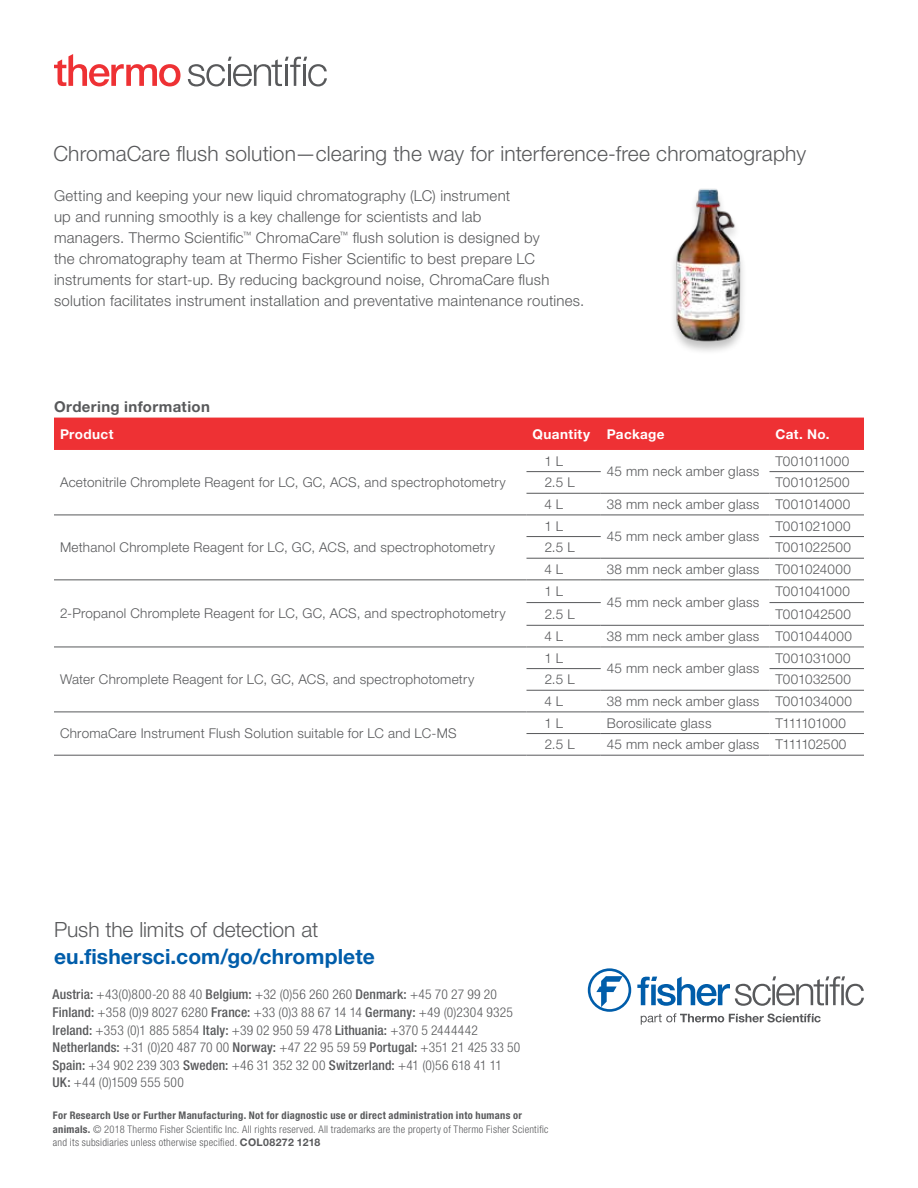
<style>
.page{position:relative;width:918px;height:1188px;background:#fff}
.page>*{position:absolute;margin:0;border:0;box-sizing:border-box;transform-origin:0 0}
.t1{font:300 21px "Helvetica Neue LTW1 G";letter-spacing:.01em;color:#58595b}
.t2{font:700 21px "Helvetica Neue LTW1 G";letter-spacing:.005em;color:#005daa}
.t3{font:300 21px "Helvetica Neue LT Std";letter-spacing:-.005em;color:#58595b}
.t4{font:300 15px/21px "Helvetica Neue LTW1 G";letter-spacing:.015em;color:#58595b}
.t5{font:700 15px "Helvetica Neue LTW1 G";letter-spacing:.025em;color:#58595b}
.t6{font:300 13.5px "Helvetica Neue LTW1 G";letter-spacing:.02em;color:#58595b}
.t7{font:300 condensed 13.5px/17.7px "Helvetica Neue LTW1 G";letter-spacing:.02em;color:#58595b}
.t8{font:300 13.5px "Helvetica Neue LTW1 G";color:#58595b}
.t9{font:700 13.5px "Helvetica Neue LTW1 G";letter-spacing:.025em;color:#fff}
.t10{font:300 13.5px "Helvetica Neue LTW1 G";letter-spacing:-.015em;color:#58595b}
.t11{font:300 13.5px "Helvetica Neue LTW1 G";letter-spacing:-.01em;color:#58595b}
.t12{font:300 13.5px "Helvetica Neue LTW1 G";letter-spacing:-.04em;color:#58595b}
.t13{font:300 condensed 10.5px/13.5px "Helvetica Neue LTW1 G";letter-spacing:.025em;color:#58595b}
.s1{font-weight:500}
.s2{font-weight:700}
.s3{font-weight:700;font-stretch:normal}
</style>
<div class="page">
<svg style="left:588px;top:968px;width:43px;height:44px"></svg>
<svg style="left:641px;top:1013px;width:180px;height:12px"></svg>
<svg style="left:637px;top:976px;width:227px;height:30px"></svg>
<div style="left:669px;top:189px;width:78px;height:167px;background:#000;opacity:.25"></div>
<img style="left:669px;top:188px;width:78px;height:156px">
<svg style="left:188px;top:57px;width:139px;height:29px"></svg>
<svg style="left:54px;top:54px;width:127px;height:32px"></svg>
<div style="left:54px;top:418px;width:810px;height:32px;background:#ee3134"></div>
<hr style="left:54px;top:755px;width:472px;height:1px;background:#58595b">
<hr style="left:526px;top:471px;width:75px;height:1px;background:#58595b">
<hr style="left:770px;top:471px;width:94px;height:1px;background:#58595b">
<hr style="left:526px;top:493px;width:75px;height:1px;background:#58595b">
<hr style="left:601px;top:493px;width:169px;height:1px;background:#58595b">
<hr style="left:770px;top:493px;width:94px;height:1px;background:#58595b">
<hr style="left:54px;top:515px;width:472px;height:1px;background:#58595b">
<hr style="left:526px;top:515px;width:75px;height:1px;background:#58595b">
<hr style="left:601px;top:515px;width:169px;height:1px;background:#58595b">
<hr style="left:770px;top:515px;width:94px;height:1px;background:#58595b">
<hr style="left:526px;top:536px;width:75px;height:1px;background:#58595b">
<hr style="left:770px;top:536px;width:94px;height:1px;background:#58595b">
<hr style="left:526px;top:558px;width:75px;height:1px;background:#58595b">
<hr style="left:601px;top:558px;width:169px;height:1px;background:#58595b">
<hr style="left:770px;top:558px;width:94px;height:1px;background:#58595b">
<hr style="left:54px;top:580px;width:472px;height:1px;background:#58595b">
<hr style="left:526px;top:580px;width:75px;height:1px;background:#58595b">
<hr style="left:601px;top:580px;width:169px;height:1px;background:#58595b">
<hr style="left:770px;top:580px;width:94px;height:1px;background:#58595b">
<hr style="left:526px;top:602px;width:75px;height:1px;background:#58595b">
<hr style="left:770px;top:602px;width:94px;height:1px;background:#58595b">
<hr style="left:526px;top:625px;width:75px;height:1px;background:#58595b">
<hr style="left:601px;top:625px;width:169px;height:1px;background:#58595b">
<hr style="left:770px;top:625px;width:94px;height:1px;background:#58595b">
<hr style="left:54px;top:647px;width:472px;height:1px;background:#58595b">
<hr style="left:526px;top:647px;width:75px;height:1px;background:#58595b">
<hr style="left:601px;top:647px;width:169px;height:1px;background:#58595b">
<hr style="left:770px;top:647px;width:94px;height:1px;background:#58595b">
<hr style="left:526px;top:668px;width:75px;height:1px;background:#58595b">
<hr style="left:770px;top:668px;width:94px;height:1px;background:#58595b">
<hr style="left:526px;top:690px;width:75px;height:1px;background:#58595b">
<hr style="left:601px;top:690px;width:169px;height:1px;background:#58595b">
<hr style="left:770px;top:690px;width:94px;height:1px;background:#58595b">
<hr style="left:54px;top:712px;width:472px;height:1px;background:#58595b">
<hr style="left:526px;top:712px;width:75px;height:1px;background:#58595b">
<hr style="left:601px;top:712px;width:169px;height:1px;background:#58595b">
<hr style="left:770px;top:712px;width:94px;height:1px;background:#58595b">
<hr style="left:526px;top:733px;width:75px;height:1px;background:#58595b">
<hr style="left:601px;top:733px;width:169px;height:1px;background:#58595b">
<hr style="left:770px;top:733px;width:94px;height:1px;background:#58595b">
<hr style="left:526px;top:755px;width:75px;height:1px;background:#58595b">
<hr style="left:601px;top:755px;width:169px;height:1px;background:#58595b">
<hr style="left:770px;top:755px;width:94px;height:1px;background:#58595b">
<h1 class="t1" style="left:53px;top:141px;width:754px">ChromaCare flush solution—clearing the way for interference-free chromatography</h1>
<p class="t4" style="left:54px;top:185px;width:532px">Getting and keeping your new liquid chromatography (LC) instrument<br>up and running smoothly is a key challenge for scientists and lab<br>managers. Thermo Scientific<sup>™</sup> ChromaCare<sup>™</sup> flush solution is designed by<br>the chromatography team at Thermo Fisher Scientific to best prepare LC instruments for start-up. By reducing background noise, ChromaCare flush solution facilitates instrument installation and preventative maintenance routines.</p>
<p class="t5" style="left:54px;top:397px;width:158px">Ordering information</p>
<p class="t9" style="left:60px;top:425px;width:55px">Product</p>
<p class="t9" style="left:533px;top:425px;width:134px">Quantity Package</p>
<p class="t9" style="left:776px;top:425px;width:56px">Cat. No.</p>
<p class="t6" style="left:60px;top:474px;width:447px">Acetonitrile Chromplete Reagent for LC, GC, ACS, and spectrophotometry</p>
<p class="t6" style="left:544px;top:453px;width:20px">1 L</p>
<p class="t10" style="left:776px;top:453px;width:75px">T001011000</p>
<p class="t6" style="left:607px;top:463px;width:154px">45 mm neck amber glass</p>
<p class="t6" style="left:545px;top:474px;width:31px">2.5 L</p>
<p class="t11" style="left:776px;top:474px;width:76px">T001012500</p>
<p class="t6" style="left:544px;top:496px;width:20px">4 L</p>
<p class="t6" style="left:607px;top:496px;width:245px">38 mm neck amber glass T001014000</p>
<p class="t6" style="left:60px;top:539px;width:436px">Methanol Chromplete Reagent for LC, GC, ACS, and spectrophotometry</p>
<p class="t6" style="left:544px;top:517px;width:20px">1 L</p>
<p class="t8" style="left:776px;top:517px;width:77px">T001021000</p>
<p class="t6" style="left:607px;top:528px;width:154px">45 mm neck amber glass</p>
<p class="t6" style="left:545px;top:539px;width:31px">2.5 L</p>
<p class="t6" style="left:776px;top:539px;width:77px">T001022500</p>
<p class="t6" style="left:544px;top:561px;width:20px">4 L</p>
<p class="t6" style="left:607px;top:561px;width:246px">38 mm neck amber glass T001024000</p>
<p class="t6" style="left:60px;top:605px;width:447px">2-Propanol Chromplete Reagent for LC, GC, ACS, and spectrophotometry</p>
<p class="t6" style="left:544px;top:583px;width:20px">1 L</p>
<p class="t8" style="left:776px;top:583px;width:76px">T001041000</p>
<p class="t6" style="left:607px;top:594px;width:154px">45 mm neck amber glass</p>
<p class="t6" style="left:545px;top:606px;width:31px">2.5 L</p>
<p class="t8" style="left:776px;top:606px;width:77px">T001042500</p>
<p class="t6" style="left:544px;top:628px;width:20px">4 L</p>
<p class="t6" style="left:607px;top:628px;width:247px">38 mm neck amber glass T001044000</p>
<p class="t6" style="left:60px;top:671px;width:416px">Water Chromplete Reagent for LC, GC, ACS, and spectrophotometry</p>
<p class="t6" style="left:544px;top:650px;width:20px">1 L</p>
<p class="t8" style="left:776px;top:650px;width:77px">T001031000</p>
<p class="t6" style="left:607px;top:660px;width:154px">45 mm neck amber glass</p>
<p class="t6" style="left:545px;top:671px;width:31px">2.5 L</p>
<p class="t6" style="left:776px;top:671px;width:77px">T001032500</p>
<p class="t6" style="left:544px;top:693px;width:20px">4 L</p>
<p class="t6" style="left:607px;top:693px;width:247px">38 mm neck amber glass T001034000</p>
<p class="t6" style="left:60px;top:725px;width:398px">ChromaCare Instrument Flush Solution suitable for LC and LC-MS</p>
<p class="t6" style="left:544px;top:714px;width:20px">1 L</p>
<p class="t6" style="left:607px;top:714px;width:106px">Borosilicate glass</p>
<p class="t12" style="left:776px;top:714px;width:72px">T111101000</p>
<p class="t6" style="left:545px;top:736px;width:31px">2.5 L</p>
<p class="t6" style="left:607px;top:736px;width:241px">45 mm neck amber glass T111102500</p>
<h1 class="t3" style="left:54px;top:917px;width:266px">Push the limits of detection at</h1>
<h1 class="t2" style="left:54px;top:944px;width:322px">eu.fishersci.com/go/chromplete</h1>
<p class="t7" style="left:52px;top:986px;width:469px"><span class="s1">Austria:</span> +43(0)800-20 88 40 <span class="s1">Belgium:</span> +32 (0)56 260 260 <span class="s1">Denmark:</span> +45 70 27 99 20<br><span class="s1">Finland:</span> +358 (0)9 8027 6280 <span class="s1">France:</span> +33 (0)3 88 67 14 14 <span class="s1">Germany:</span> +49 (0)2304 9325<br><span class="s1">Ireland:</span> +353 (0)1 885 5854 <span class="s1">Italy:</span> +39 02 950 59 478 <span class="s1">Lithuania:</span> +370 5 2444442<br><span class="s1">Netherlands:</span> +31 (0)20 487 70 00 <span class="s1">Norway:</span> +47 22 95 59 59 <span class="s1">Portugal:</span> +351 21 425 33 50<br><span class="s1">Spain:</span> +34 902 239 303 <span class="s1">Sweden:</span> +46 31 352 32 00 <span class="s1">Switzerland:</span> +41 (0)56 618 41 11<br><span class="s1">UK:</span> +44 (0)1509 555 500</p>
<p class="t13" style="left:53px;top:1109px;width:497px"><span class="s2">For Research Use or Further Manufacturing. Not for diagnostic use or direct administration into humans or animals.</span> © 2018 Thermo Fisher Scientific Inc. All rights reserved. All trademarks are the property of Thermo Fisher Scientific and its subsidiaries unless otherwise specified. <span class="s3">COL08272 1218</span></p>
</div>
